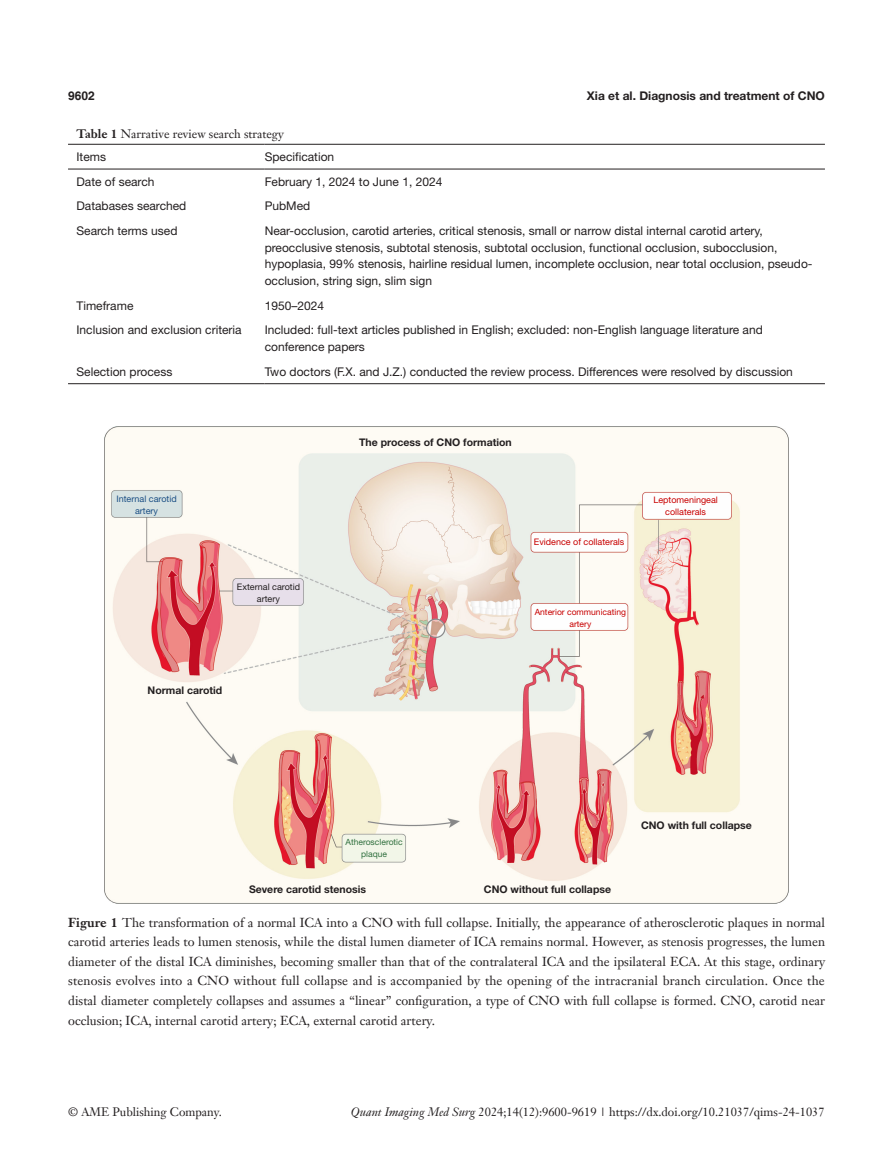
<style>
.page{position:relative;width:893px;height:1170px;background:#fff}
.page>*{position:absolute;margin:0;border:0;box-sizing:border-box;transform-origin:0 0}
.t1{font:12.75px/19.5px "Janson Text LT";color:#231f20;text-align:justify}
.t2{font:12px/16.5px "Helvetica Neue LT Pro";color:#231f20}
.t3{font:12px "Janson Text LT";color:#231f20}
.t4{font:700 12px "Helvetica Neue LT Pro";color:#231f20}
.t5{font:700 12px "Helvetica";color:#231f20}
.t6{font:700 10.5px "Helvetica Neue LT Pro";color:#231f20}
.t7{font:9px/12px "Helvetica Neue LT Pro";color:#c80000;text-align:center}
.t8{font:9px/12px "Helvetica Neue LT Pro";color:#1c5085;text-align:center}
.t9{font:9px/12px "Helvetica Neue LT Pro";color:#231f20;text-align:center}
.t10{font:8.55px/12px "Helvetica Neue LT Pro";color:#c80000;text-align:center}
.t11{font:8.55px/12px "Helvetica Neue LT Pro";color:#30703e;text-align:center}
.s1{font-weight:700}
.s2{font-style:italic}
</style>
<div class="page">
<hr style="left:68px;top:144px;width:197px;height:1px;background:#231f20">
<hr style="left:265px;top:144px;width:560px;height:1px;background:#231f20">
<hr style="left:68px;top:169px;width:197px;height:1px;background:#231f20">
<hr style="left:265px;top:169px;width:560px;height:1px;background:#231f20">
<hr style="left:68px;top:383px;width:197px;height:1px;background:#231f20">
<hr style="left:265px;top:383px;width:560px;height:1px;background:#231f20">
<img style="left:105px;top:426px;width:683px;height:477px">
<p class="t5" style="left:68px;top:88px;width:28px">9602</p>
<p class="t4" style="left:587px;top:88px;width:239px">Xia et al. Diagnosis and treatment of CNO</p>
<p class="t3" style="left:77px;top:126px;width:209px"><span class="s1">Table 1</span> Narrative review search strategy</p>
<p class="t2" style="left:77px;top:148px;width:31px">Items</p>
<p class="t2" style="left:265px;top:148px;width:71px">Specification</p>
<p class="t2" style="left:77px;top:173px;width:80px">Date of search</p>
<p class="t2" style="left:265px;top:173px;width:179px">February 1, 2024 to June 1, 2024</p>
<p class="t2" style="left:77px;top:198px;width:111px">Databases searched</p>
<p class="t2" style="left:265px;top:198px;width:47px">PubMed</p>
<p class="t2" style="left:77px;top:222px;width:102px">Search terms used</p>
<p class="t2" style="left:265px;top:222px;width:549px">Near-occlusion, carotid arteries, critical stenosis, small or narrow distal internal carotid artery, preocclusive stenosis, subtotal stenosis, subtotal occlusion, functional occlusion, subocclusion, hypoplasia, 99% stenosis, hairline residual lumen, incomplete occlusion, near total occlusion, pseudo&shy;occlusion, string sign, slim sign</p>
<p class="t2" style="left:77px;top:297px;width:58px">Timeframe</p>
<p class="t2" style="left:265px;top:297px;width:61px">1950–2024</p>
<p class="t2" style="left:77px;top:321px;width:167px">Inclusion and exclusion criteria</p>
<p class="t2" style="left:265px;top:321px;width:500px">Included: full-text articles published in English; excluded: non-English language literature and conference papers</p>
<p class="t2" style="left:77px;top:363px;width:97px">Selection process</p>
<p class="t2" style="left:265px;top:363px;width:530px">Two doctors (F.X. and J.Z.) conducted the review process. Differences were resolved by discussion</p>
<p class="t8" style="left:116px;top:492px;width:62px">Internal carotid artery</p>
<p class="t9" style="left:237px;top:580px;width:65px">External carotid artery</p>
<p class="t6" style="left:148px;top:683px;width:76px">Normal carotid</p>
<p class="t6" style="left:359px;top:435px;width:154px">The process of CNO formation</p>
<p class="t7" style="left:534px;top:535px;width:92px">Evidence of collaterals</p>
<p class="t10" style="left:535px;top:605px;width:93px">Anterior communicating artery</p>
<p class="t7" style="left:653px;top:494px;width:66px">Leptomeningeal collaterals</p>
<p class="t11" style="left:345px;top:835px;width:59px">Atherosclerotic plaque</p>
<p class="t6" style="left:249px;top:882px;width:119px">Severe carotid stenosis</p>
<p class="t6" style="left:484px;top:882px;width:129px">CNO without full collapse</p>
<p class="t6" style="left:641px;top:819px;width:112px">CNO with full collapse</p>
<p class="t1" style="left:68px;top:912px;width:758px"><span class="s1">Figure 1</span> The transformation of a normal ICA into a CNO with full collapse. Initially, the appearance of atherosclerotic plaques in normal carotid arteries leads to lumen stenosis, while the distal lumen diameter of ICA remains normal. However, as stenosis progresses, the lumen diameter of the distal ICA diminishes, becoming smaller than that of the contralateral ICA and the ipsilateral ECA. At this stage, ordinary stenosis evolves into a CNO without full collapse and is accompanied by the opening of the intracranial branch circulation. Once the distal diameter completely collapses and assumes a “linear” configuration, a type of CNO with full collapse is formed. CNO, carotid near occlusion; ICA, internal carotid artery; ECA, external carotid artery.</p>
<p class="t3" style="left:68px;top:1104px;width:155px">© AME Publishing Company.</p>
<p class="t3" style="left:351px;top:1104px;width:475px"><span class="s2">Quant Imaging Med Surg</span> 2024;14(12):9600-9619 | https://dx.doi.org/10.21037/qims-24-1037</p>
</div>
